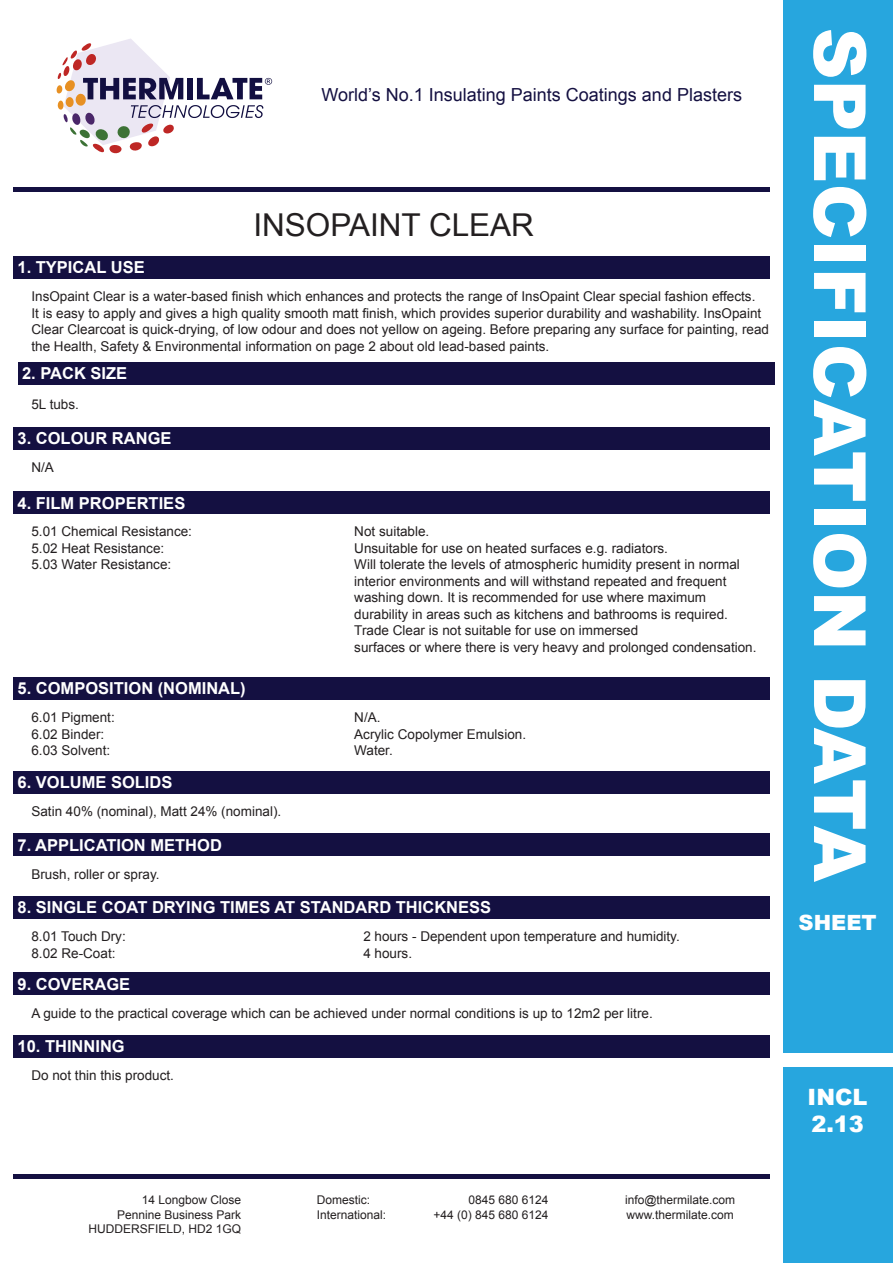
<style>
.page{position:relative;width:893px;height:1263px;background:#fff}
.page>*{position:absolute;margin:0;border:0;box-sizing:border-box;transform-origin:0 0}
.t1{font:900 72px "Arial";color:#fff}
.t2{font:31.5px "Arial";color:#231f20}
.t3{font:900 22.5px/27px "Arial";color:#fff}
.t4{font:900 21px "Arial";color:#fff}
.t5{font:18px "Arial";color:#141041}
.t6{font:700 16.5px "Arial";color:#fff}
.t7{font:13.5px/16.5px "Arial";color:#231f20}
.t8{font:12px/14.4px "Arial";color:#231f20;text-align:right}
</style>
<div class="page">
<div style="left:13px;top:256px;width:757px;height:23px;background:#141041"></div>
<div style="left:18px;top:362px;width:756px;height:22px;background:#141041"></div>
<div style="left:13px;top:427px;width:757px;height:22px;background:#141041"></div>
<div style="left:13px;top:492px;width:757px;height:22px;background:#141041"></div>
<div style="left:13px;top:677px;width:757px;height:23px;background:#141041"></div>
<div style="left:13px;top:771px;width:757px;height:22px;background:#141041"></div>
<div style="left:13px;top:834px;width:757px;height:22px;background:#141041"></div>
<div style="left:13px;top:896px;width:757px;height:23px;background:#141041"></div>
<div style="left:13px;top:973px;width:757px;height:22px;background:#141041"></div>
<div style="left:13px;top:1035px;width:757px;height:23px;background:#141041"></div>
<hr style="left:13px;top:1174px;width:757px;height:4px;background:#141041">
<div style="left:783px;top:0;width:109px;height:1263px;background:#27a6de"></div>
<div style="left:782px;top:1053px;width:111px;height:13px;background:#fff"></div>
<svg style="left:57px;top:39px;width:215px;height:114px"></svg>
<div style="left:13px;top:187px;width:757px;height:5px;background:#141041"></div>
<h3 class="t5" style="left:321px;top:83px;width:422px">World’s No.1 Insulating Paints Coatings and Plasters</h3>
<p class="t6" style="left:18px;top:256px;width:129px">1. TYPICAL USE</p>
<h2 class="t2" style="left:253px;top:204px;width:282px">insopaint CLEAR</h2>
<p class="t7" style="left:31px;top:288px;width:739px">InsOpaint Clear is a water-based finish which enhances and protects the range of InsOpaint Clear special fashion effects.<br>It is easy to apply and gives a high quality smooth matt finish, which provides superior durability and washability. InsOpaint Clear Clearcoat is quick-drying, of low odour and does not yellow on ageing. Before preparing any surface for painting, read the Health, Safety &amp; Environmental information on page 2 about old lead-based paints.</p>
<p class="t6" style="left:22px;top:362px;width:107px">2. PACK SIZE</p>
<p class="t7" style="left:31px;top:396px;width:49px">5L tubs.</p>
<p class="t6" style="left:18px;top:427px;width:156px">3. COLOUR RANGE</p>
<p class="t7" style="left:31px;top:459px;width:24px">N/A</p>
<p class="t6" style="left:18px;top:492px;width:169px">4. FILM PROPERTIES</p>
<p class="t7" style="left:31px;top:524px;width:162px">5.01 Chemical Resistance:<br>5.02 Heat Resistance:<br>5.03 Water Resistance:</p>
<p class="t6" style="left:18px;top:677px;width:230px">5. COMPOSITION (NOMINAL)</p>
<p class="t7" style="left:31px;top:709px;width:85px">6.01 Pigment:<br>6.02 Binder:<br>6.03 Solvent:</p>
<p class="t6" style="left:18px;top:771px;width:156px">6. VOLUME SOLIDS</p>
<p class="t7" style="left:31px;top:803px;width:251px">Satin 40% (nominal), Matt 24% (nominal).</p>
<p class="t6" style="left:18px;top:834px;width:206px">7. APPLICATION METHOD</p>
<p class="t7" style="left:31px;top:866px;width:130px">Brush, roller or spray.</p>
<p class="t7" style="left:354px;top:524px;width:404px">Not suitable.<br>Unsuitable for use on heated surfaces e.g. radiators.<br>Will tolerate the levels of atmospheric humidity present in normal interior environments and will withstand repeated and frequent washing down. It is recommended for use where maximum durability in areas such as kitchens and bathrooms is required.<br>Trade Clear is not suitable for use on immersed<br>surfaces or where there is very heavy and prolonged condensation.</p>
<p class="t7" style="left:354px;top:709px;width:173px">N/A.<br>Acrylic Copolymer Emulsion.<br>Water.</p>
<p class="t6" style="left:18px;top:896px;width:475px">8. SINGLE COAT DRYING TIMES AT STANDARD THICKNESS</p>
<p class="t7" style="left:31px;top:928px;width:96px">8.01 Touch Dry:<br>8.02 Re-Coat:</p>
<p class="t6" style="left:18px;top:973px;width:114px">9. COVERAGE</p>
<p class="t7" style="left:363px;top:928px;width:318px">2 hours - Dependent upon temperature and humidity.<br>4 hours.</p>
<p class="t7" style="left:31px;top:1005px;width:623px">A guide to the practical coverage which can be achieved under normal conditions is up to 12m2 per litre.</p>
<p class="t6" style="left:18px;top:1035px;width:109px">10. THINNING</p>
<p class="t7" style="left:31px;top:1067px;width:144px">Do not thin this product.</p>
<p class="t8" style="left:88px;top:1193px;width:154px">14 Longbow Close<br>Pennine Business Park<br>HUDDERSFIELD, HD2 1GQ</p>
<p class="t8" style="left:317px;top:1193px;width:71px;text-align:left">Domestic:<br>International:</p>
<p class="t8" style="left:434px;top:1193px;width:117px">0845 680 6124<br>+44 (0) 845 680 6124</p>
<p class="t8" style="left:625px;top:1193px;width:112px;text-align:left">info@thermilate.com www.thermilate.com</p>
<h1 class="t1" style="left:892px;top:28px;width:856px;rotate:90deg">SPECIFICATION DATA</h1>
<h3 class="t4" style="left:799px;top:907px;width:80px">SHEET</h3>
<h3 class="t3" style="left:808px;top:1083px;width:62px">INCL<br>2.13</h3>
</div>
